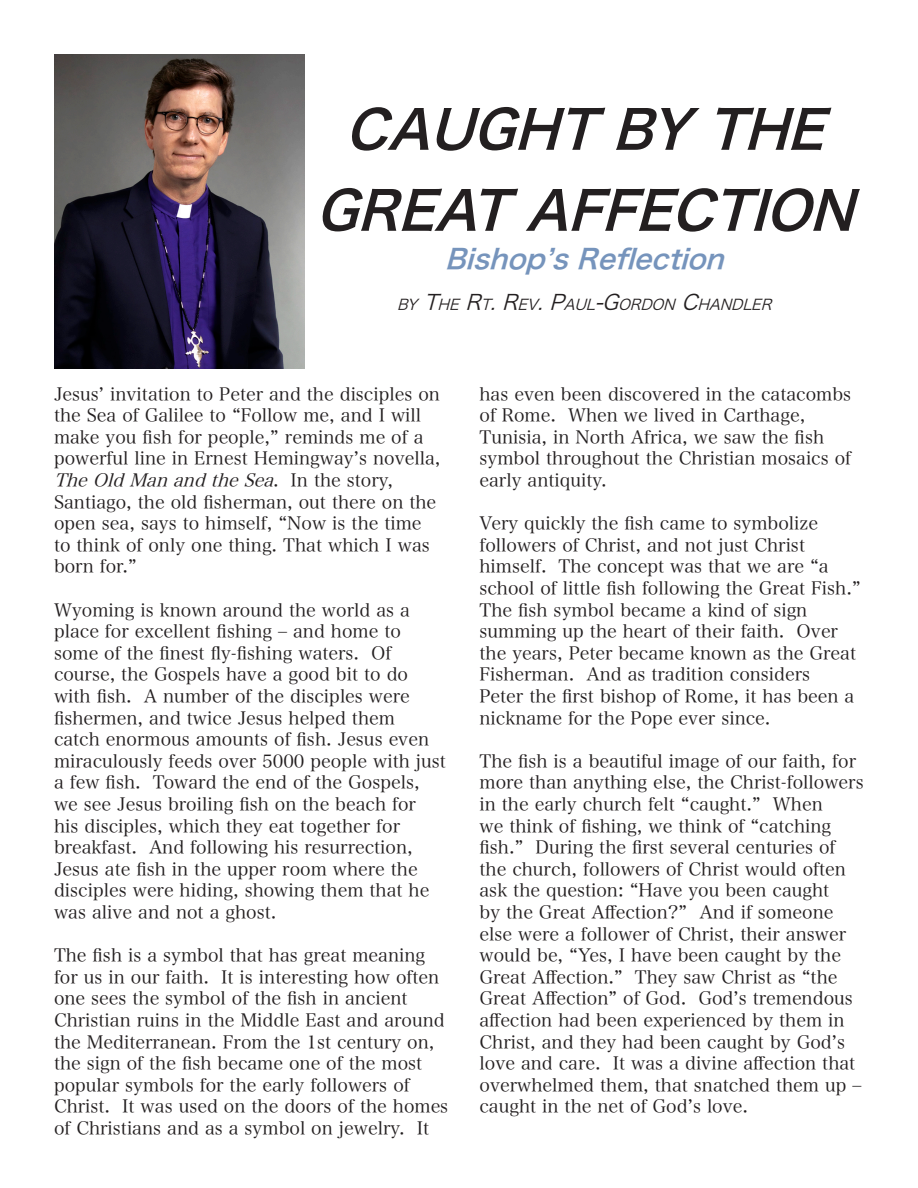
<style>
.page{position:relative;width:918px;height:1188px;background:#fff}
.page>*{position:absolute;margin:0;border:0;box-sizing:border-box;transform-origin:0 0}
.t1{font:italic 52.5px/81px "Hira Kaku Pro W6";color:#231f20;text-align:center}
.t2{font:italic 27px "Hira Kaku Pro W6";color:#7694bc}
.t3{font:18px/21.6px "Hira Min Pro W3";color:#231f20}
.t4{font:italic 14.7px "Hira Kaku Pro W3";color:#231f20}
.s1{font-size:21px}
.s2{font-style:italic}
</style>
<div class="page">
<img style="left:54px;top:55px;width:251px;height:314px">
<p class="t1" style="left:316px;top:87px;width:563px">CAUGHTBYTHE<br>GREATAFFECTION</p>
<p class="t2" style="left:445px;top:235px;width:292px">Bishop’sReflection</p>
<p class="t4" style="left:397px;top:291px;width:377px">BY<span class="s1">T</span>HE<span class="s1">R</span>T<span class="s1">.R</span>EV<span class="s1">.P</span>AUL<span class="s1">-G</span>ORDON<span class="s1">C</span>HANDLER</p>
<p class="t3" style="left:54px;top:381px;width:388px">Jesus’ invitation to Peter and the disciples on the Sea of Galilee to “Follow me, and I will make you fish for people,” reminds me of a powerful line in Ernest Hemingway’s novella, <span class="s2">TheOldManandtheSea</span>. I n t h e s t o r y , Santiago, the old fisherman, out there on the open sea, says to himself, “Now is the time to think of only one thing. That which I was born for.”</p>
<p class="t3" style="left:54px;top:597px;width:393px">Wyoming is known around the world as a place for excellent fishing – and home to some of the finest fly-fishing waters. Of course, the Gospels have a good bit to do with fish. A number of the disciples were fishermen, and twice Jesus helped them<br>catch enormous amounts of fish. Jesus even miraculously feeds over 5000 people with just a few fish. Toward the end of the Gospels, we see Jesus broiling fish on the beach for<br>his disciples, which they eat together for breakfast. And following his resurrection, Jesus ate fish in the upper room where the disciples were hiding, showing them that he was alive and not a ghost.</p>
<p class="t3" style="left:54px;top:943px;width:396px">The fish is a symbol that has great meaning for us in our faith. It is interesting how often one sees the symbol of the fish in ancient Christian ruins in the Middle East and around the Mediterranean. From the 1st century on, the sign of the fish became one of the most popular symbols for the early followers of Christ. It was used on the doors of the homes of Christians and as a symbol on jewelry. It</p>
<p class="t3" style="left:480px;top:381px;width:373px">has even been discovered in the catacombs of Rome. When we lived in Carthage, Tunisia, in North Africa, we saw the fish symbol throughout the Christian mosaics of early antiquity.</p>
<p class="t3" style="left:480px;top:511px;width:383px">Very quickly the fish came to symbolize followers of Christ, and not just Christ himself. The concept was that we are “a school of little fish following the Great Fish.” The fish symbol became a kind of sign summing up the heart of their faith. Over the years, Peter became known as the Great Fisherman. And as tradition considers<br>Peter the first bishop of Rome, it has been a nickname for the Pope ever since.</p>
<p class="t3" style="left:480px;top:749px;width:386px">The fish is a beautiful image of our faith, for more than anything else, the Christ-followers in the early church felt “caught.” When<br>we think of fishing, we think of “catching fish.” During the first several centuries of the church, followers of Christ would often ask the question: “Have you been caught<br>by the Great Affection?” And if someone else were a follower of Christ, their answer would be, “Yes, I have been caught by the Great Affection.” They saw Christ as “the Great Affection” of God. God’s tremendous affection had been experienced by them in Christ, and they had been caught by God’s love and care. It was a divine affection that overwhelmed them, that snatched them up – caught in the net of God’s love.</p>
</div>
